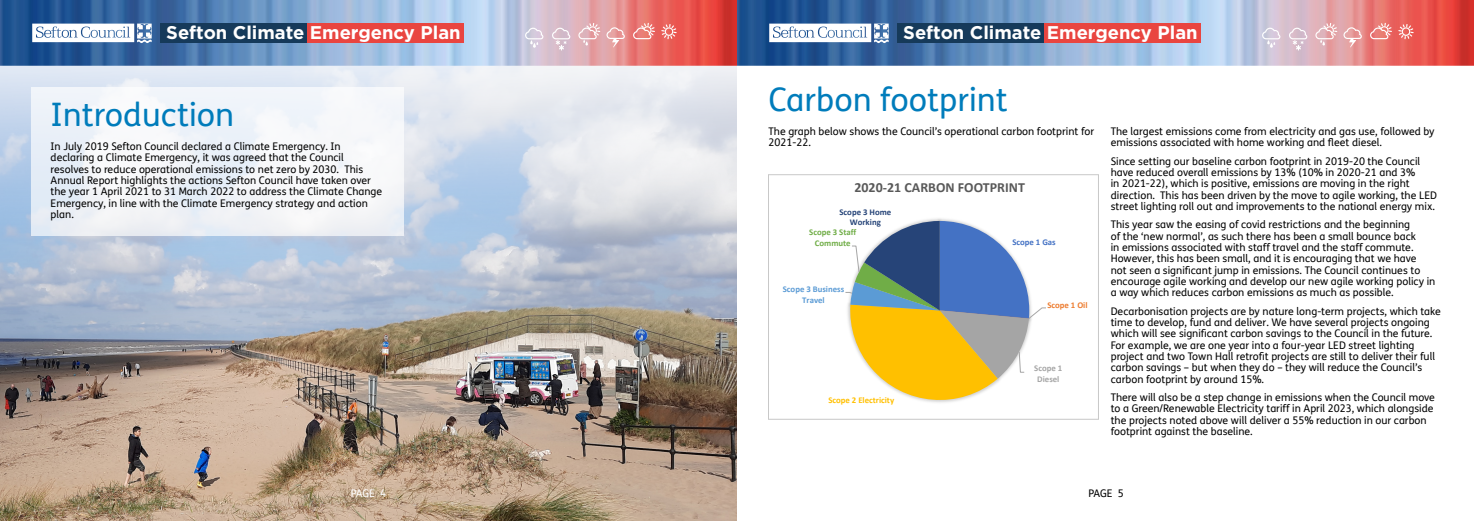
<style>
.page{position:relative;width:1474px;height:521px;background:#fff}
.page>*{position:absolute;margin:0;border:0;box-sizing:border-box;transform-origin:0 0}
.heading_1{font:32.38px "FS Me";color:#007cbb}
.t1{font:700 18.38px "Gotham";color:#fff}
.t2{font:700 13.91px "Calibri";color:#595959}
.t3{font:10.5px/11.3px "FS Me";color:#000}
.t4{font:10.5px "FS Me";color:#fff}
.t5{font:700 8.75px/10.7px "Calibri";color:#5b9bd5;text-align:center}
.t6{font:700 8.75px/10.7px "Calibri";color:#70ad47;text-align:center}
.t7{font:700 8.75px "Calibri";color:#ffc000}
.t8{font:700 8.75px/10.7px "Calibri";color:#264478;text-align:center}
.t9{font:700 8.75px/10.7px "Calibri";color:#a5a5a5;text-align:center}
.t10{font:700 8.75px "Calibri";color:#4472c4}
.t11{font:700 8.75px "Calibri";color:#ed7d31}
</style>
<div class="page">
<img style="left:0;top:66px;width:737px;height:455px">
<div style="left:32px;top:87px;width:372px;height:149px;background:linear-gradient(to right,#edf1f8,#f6f7f9)"></div>
<img style="left:0;top:0;width:1473px;height:66px">
<svg style="left:32px;top:24px;width:120px;height:19px"></svg>
<svg style="left:769px;top:24px;width:119px;height:19px"></svg>
<div style="left:160px;top:23px;width:147px;height:19px;background:#163a5a"></div>
<div style="left:897px;top:23px;width:147px;height:19px;background:#163a5a"></div>
<div style="left:307px;top:23px;width:157px;height:19px;background:#e94540"></div>
<div style="left:1044px;top:23px;width:156px;height:19px;background:#e94540"></div>
<svg style="left:661px;top:24px;width:15px;height:15px"></svg>
<svg style="left:552px;top:28px;width:18px;height:23px"></svg>
<svg style="left:633px;top:23px;width:22px;height:16px"></svg>
<svg style="left:578px;top:23px;width:22px;height:22px"></svg>
<svg style="left:606px;top:27px;width:19px;height:20px"></svg>
<svg style="left:525px;top:28px;width:18px;height:20px"></svg>
<svg style="left:1398px;top:24px;width:15px;height:15px"></svg>
<svg style="left:1288px;top:28px;width:19px;height:23px"></svg>
<svg style="left:1369px;top:23px;width:22px;height:16px"></svg>
<svg style="left:1315px;top:23px;width:22px;height:22px"></svg>
<svg style="left:1343px;top:27px;width:18px;height:20px"></svg>
<svg style="left:1261px;top:28px;width:19px;height:20px"></svg>
<svg style="left:845px;top:218px;width:201px;height:185px"></svg>
<div style="left:768px;top:174px;width:330px;height:245px;border:1px solid #c8c8c8"></div>
<h2 class="t1" style="left:166px;top:20px;width:296px">Sefton Climate Emergency Plan</h2>
<h2 class="t1" style="left:903px;top:20px;width:296px">Sefton Climate Emergency Plan</h2>
<p class="heading_1" style="left:51px;top:92px;width:185px">Introduction</p>
<p class="t3" style="left:51px;top:140px;width:333px">In July 2019 Sefton Council declared a Climate Emergency. In declaring a Climate Emergency, it was agreed that the Council resolves to reduce operational emissions to net zero by 2030. This Annual Report highlights the actions Sefton Council have taken over the year 1 April 2021 to 31 March 2022 to address the Climate Change Emergency, in line with the Climate Emergency strategy and action plan.</p>
<p class="heading_1" style="left:768px;top:77px;width:240px">Carbon footprint</p>
<p class="t3" style="left:768px;top:125px;width:327px">The graph below shows the Council’s operational carbon footprint for<br>2021-22.</p>
<p class="t3" style="left:1110px;top:125px;width:325px">The largest emissions come from electricity and gas use, followed by emissions associated with home working and fleet diesel.</p>
<p class="t3" style="left:1110px;top:155px;width:328px">Since setting our baseline carbon footprint in 2019-20 the Council have reduced overall emissions by 13% (10% in 2020-21 and 3%<br>in 2021-22), which is positive, emissions are moving in the right direction. This has been driven by the move to agile working, the LED street lighting roll out and improvements to the national energy mix.</p>
<p class="t3" style="left:1110px;top:219px;width:326px">This year saw the easing of covid restrictions and the beginning<br>of the ‘new normal’, as such there has been a small bounce back<br>in emissions associated with staff travel and the staff commute.<br>However, this has been small, and it is encouraging that we have<br>not seen a significant jump in emissions. The Council continues to encourage agile working and develop our new agile working policy in a way which reduces carbon emissions as much as possible.</p>
<p class="t3" style="left:1110px;top:305px;width:332px">Decarbonisation projects are by nature long-term projects, which take time to develop, fund and deliver. We have several projects ongoing which will see significant carbon savings to the Council in the future.<br>For example, we are one year into a four-year LED street lighting project and two Town Hall retrofit projects are still to deliver their full carbon savings – but when they do – they will reduce the Council’s carbon footprint by around 15%.</p>
<p class="t3" style="left:1110px;top:391px;width:326px">There will also be a step change in emissions when the Council move to a Green/Renewable Electricity tariff in April 2023, which alongside the projects noted above will deliver a 55% reduction in our carbon footprint against the baseline.</p>
<h3 class="t2" style="left:854px;top:178px;width:172px">2020-21 CARBON FOOTPRINT</h3>
<p class="t8" style="left:839px;top:206px;width:53px">Scope 3 Home<br>Working</p>
<p class="t6" style="left:809px;top:227px;width:49px">Scope 3 Staff<br>Commute</p>
<p class="t10" style="left:1012px;top:236px;width:45px">Scope 1 Gas</p>
<p class="t5" style="left:782px;top:284px;width:63px">Scope 3 Business<br>Travel</p>
<p class="t11" style="left:1047px;top:299px;width:42px">Scope 1 Oil</p>
<p class="t9" style="left:1034px;top:363px;width:30px">Scope 1<br>Diesel</p>
<p class="t7" style="left:828px;top:394px;width:67px">Scope 2 Electricity</p>
<p class="t4" style="left:351px;top:486px;width:37px">PAGE 4</p>
<p class="t3" style="left:1088px;top:488px;width:37px">PAGE 5</p>
</div>
